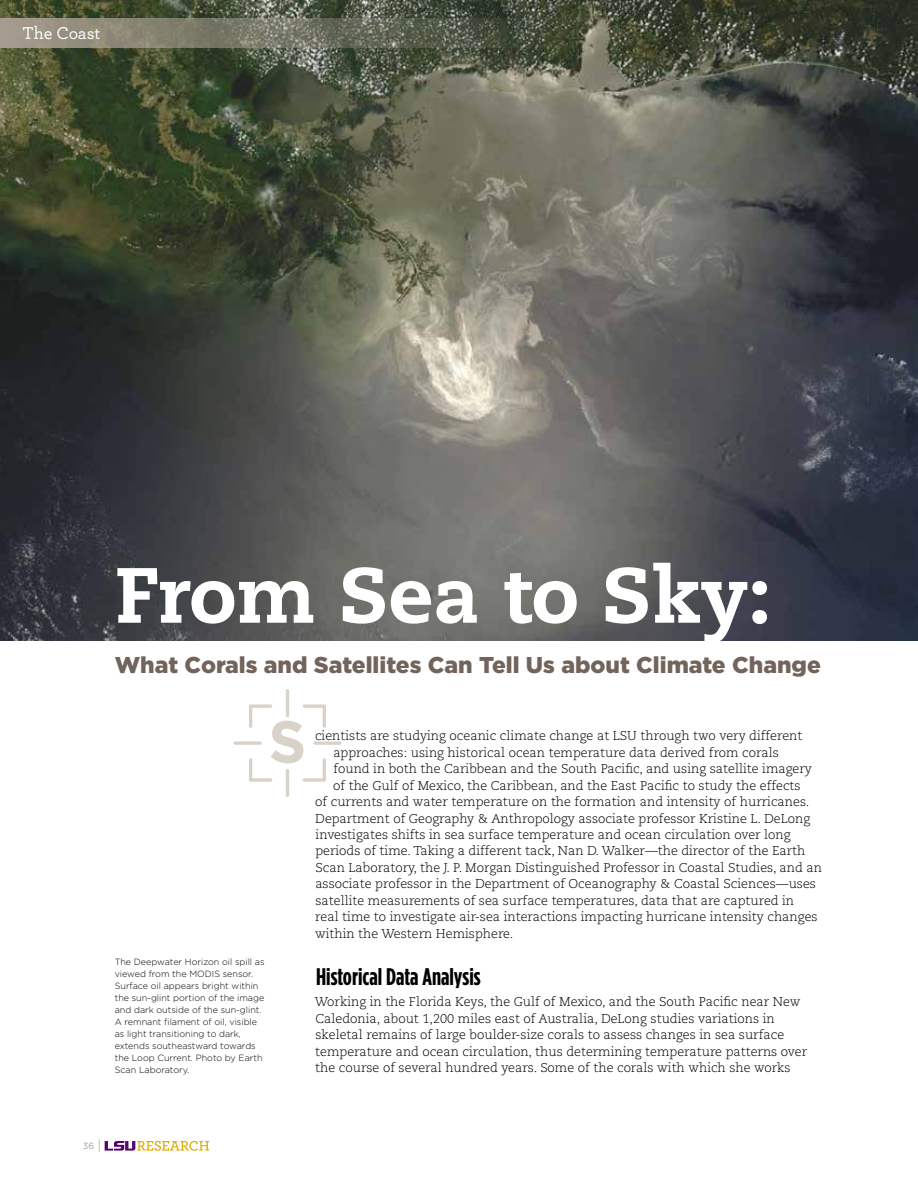
<style>
.page{position:relative;width:918px;height:1188px;background:#fff}
.page>*{position:absolute;margin:0;border:0;box-sizing:border-box;transform-origin:0 0}
.t1{font:800 78px "Caecilia";color:#fff}
.t2{font:700 condensed 24px "Gotham HTF";color:#000}
.t3{font:900 22.8px "Gotham HTF";color:#72635b}
.t4{font:500 18px "Archer";letter-spacing:-.01em;color:#fff}
.t5{font:300 12.75px/16.5px "Caecilia";color:#000}
.t6{font:300 9px/12px "Gotham HTF";color:#000}
.t7{font:9px "Gotham HTF";color:#a89e92}
.s1{font-weight:300;font-size:13.5px}
</style>
<div class="page">
<img style="left:0;top:0;width:918px;height:641px">
<hr style="left:233px;top:741px;width:29px;height:4px;background:#e0dbd3;border-radius:2px">
<svg style="left:313px;top:741px;width:28px;height:4px"></svg>
<svg style="left:249px;top:689px;width:77px;height:108px"></svg>
<svg style="left:0;top:18px;width:918px;height:30px;background:#606252"></svg>
<svg style="left:105px;top:1141px;width:104px;height:10px"></svg>
<h3 class="t4" style="left:22px;top:20px;width:80px">The Coast</h3>
<h1 class="t1" style="left:115px;top:547px;width:658px">From Sea to Sky:</h1>
<h3 class="t3" style="left:115px;top:651px;width:708px">What Corals and Satellites Can Tell Us about Climate Change</h3>
<p class="t6" style="left:115px;top:956px;width:151px">The Deepwater Horizon oil spill as viewed from the MODIS sensor.<br>Surface oil appears bright within the sun-glint portion of the image and dark outside of the sun-glint.<br>A remnant filament of oil, visible as light transitioning to dark, extends southeastward towards the Loop Current. Photo by Earth<br>Scan Laboratory.</p>
<p class="t5" style="left:315px;top:728px;width:489px">cientists are studying oceanic climate change at LSU through two very different</p>
<p class="t5" style="left:333px;top:744px;width:447px">approaches: using historical ocean temperature data derived from corals</p>
<p class="t5" style="left:333px;top:761px;width:480px">found in both the Caribbean and the South Pacific, and using satellite imagery</p>
<p class="t5" style="left:333px;top:777px;width:469px">of the Gulf of Mexico, the Caribbean, and the East Pacific to study the effects</p>
<p class="t5" style="left:315px;top:794px;width:496px">of currents and water temperature on the formation and intensity of hurricanes.</p>
<p class="t5" style="left:315px;top:810px;width:496px">Department of Geography &amp; Anthropology associate professor Kristine L. DeLong</p>
<p class="t5" style="left:316px;top:827px;width:477px">investigates shifts in sea surface temperature and ocean circulation over long</p>
<p class="t5" style="left:315px;top:843px;width:492px">periods of time. Taking a different tack, Nan D. Walker—the director of the Earth</p>
<p class="t5" style="left:315px;top:860px;width:508px">Scan Laboratory, the J. P. Morgan Distinguished Professor in Coastal Studies, and an</p>
<p class="t5" style="left:315px;top:876px;width:502px">associate professor in the Department of Oceanography &amp; Coastal Sciences—uses</p>
<p class="t5" style="left:316px;top:893px;width:480px">satellite measurements of sea surface temperatures, data that are captured in</p>
<p class="t5" style="left:315px;top:909px;width:504px">real time to investigate air-sea interactions impacting hurricane intensity changes</p>
<p class="t5" style="left:315px;top:926px;width:200px">within the Western Hemisphere.</p>
<h2 class="t2" style="left:316px;top:963px;width:166px">Historical Data Analysis</h2>
<p class="t5" style="left:315px;top:994px;width:494px">Working in the Florida Keys, the Gulf of Mexico, and the South Pacific near New Caledonia, about 1,200 miles east of Australia, DeLong studies variations in skeletal remains of large boulder-size corals to assess changes in sea surface temperature and ocean circulation, thus determining temperature patterns over the course of several hundred years. Some of the corals with which she works</p>
<p class="t7" style="left:83px;top:1141px;width:20px">36 <span class="s1">|</span></p>
</div>
